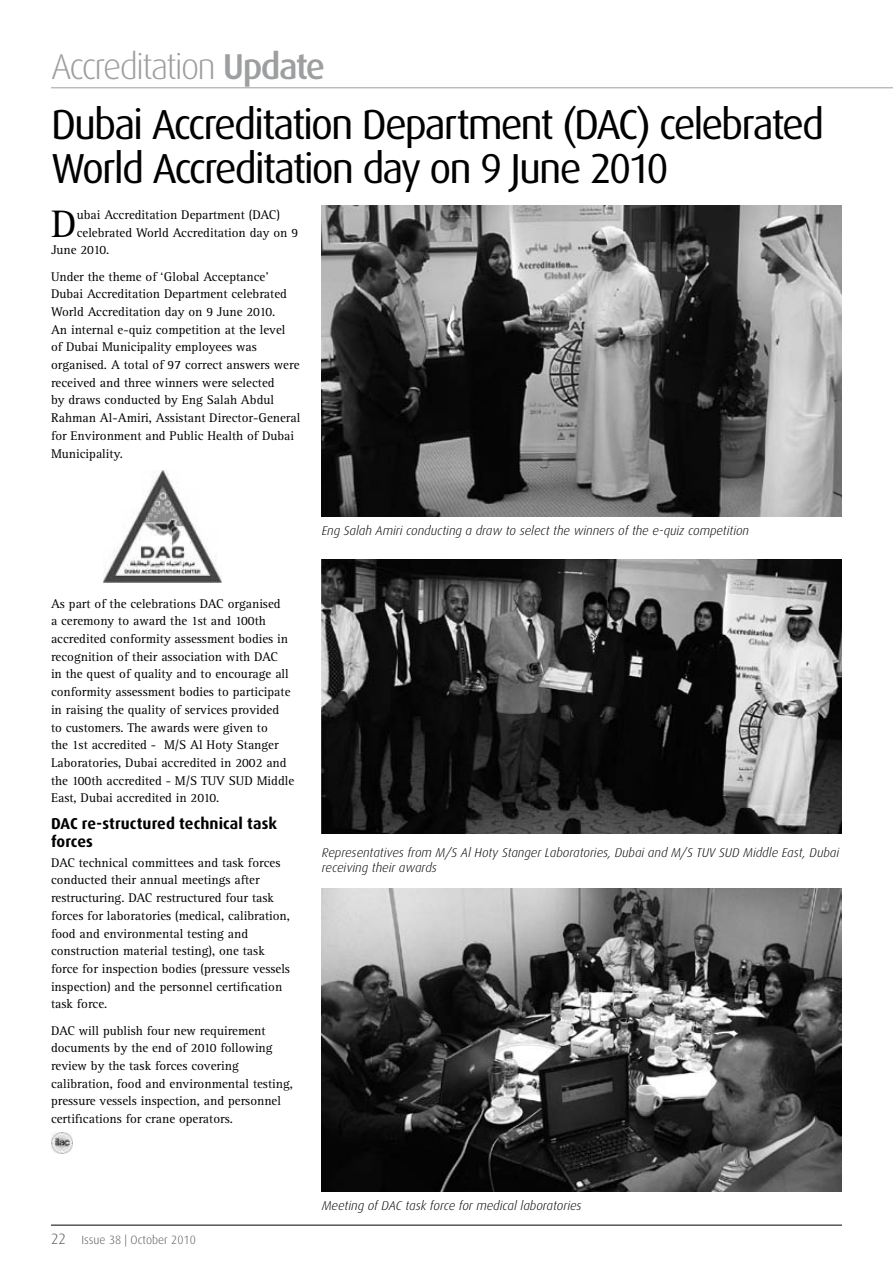
<style>
.page{position:relative;width:893px;height:1263px;background:#fff}
.page>*{position:absolute;margin:0;border:0;box-sizing:border-box;transform-origin:0 0}
.t1{font:42px/43.8px "Dax";letter-spacing:-.05em;color:#000}
.t2{font:39.6px "Rotis Serif";color:#000}
.t3{font:300 36px "Dax";letter-spacing:-.05em;color:#9c9e9f}
.t4{font:700 15.75px/18px "Dax";letter-spacing:.005em;color:#000}
.t5{font:13.05px/17.7px "Rotis Serif";color:#000}
.t6{font:italic 300 12.75px/15.3px "Dax";color:#000}
.t7{font:300 12px "Dax";color:#58585a}
.s1{font-weight:500}
.s2{font-size:15px}
</style>
<div class="page">
<hr style="left:51px;top:1225px;width:791px;height:1px;background:#000">
<hr style="left:51px;top:87px;width:842px;height:1px;background:#9c9e9f">
<img style="left:51px;top:1132px;width:21px;height:22px">
<img style="left:322px;top:206px;width:520px;height:311px">
<img style="left:322px;top:559px;width:520px;height:274px">
<img style="left:322px;top:889px;width:520px;height:302px">
<img style="left:103px;top:470px;width:119px;height:113px">
<h3 class="t3" style="left:51px;top:47px;width:276px">Accreditation <span class="s1">Update</span></h3>
<h1 class="t1" style="left:51px;top:103px;width:775px">Dubai Accreditation Department (DAC) celebrated<br>World Accreditation day on 9 June 2010</h1>
<h2 class="t2" style="left:51px;top:201px;width:27px">D</h2>
<p class="t5" style="left:77px;top:206px;width:205px">ubai Accreditation Department (DAC)</p>
<p class="t5" style="left:77px;top:224px;width:223px">celebrated World Accreditation day on 9</p>
<p class="t5" style="left:51px;top:242px;width:60px">June 2010.</p>
<p class="t5" style="left:51px;top:268px;width:251px">Under the theme of ‘Global Acceptance’ Dubai Accreditation Department celebrated World Accreditation day on 9 June 2010.<br>An internal e-quiz competition at the level<br>of Dubai Municipality employees was organised. A total of 97 correct answers were received and three winners were selected<br>by draws conducted by Eng Salah Abdul Rahman Al-Amiri, Assistant Director-General for Environment and Public Health of Dubai Municipality.</p>
<p class="t5" style="left:51px;top:595px;width:245px">As part of the celebrations DAC organised<br>a ceremony to award the 1st and 100th accredited conformity assessment bodies in recognition of their association with DAC<br>in the quest of quality and to encourage all conformity assessment bodies to participate in raising the quality of services provided<br>to customers. The awards were given to<br>the 1st accredited - M/S Al Hoty Stanger Laboratories, Dubai accredited in 2002 and the 100th accredited - M/S TUV SUD Middle East, Dubai accredited in 2010.</p>
<p class="t4" style="left:51px;top:815px;width:228px">DAC re-structured technical task forces</p>
<p class="t5" style="left:51px;top:854px;width:241px">DAC technical committees and task forces conducted their annual meetings after restructuring. DAC restructured four task forces for laboratories (medical, calibration, food and environmental testing and construction material testing), one task force for inspection bodies (pressure vessels inspection) and the personnel certification task force.</p>
<p class="t5" style="left:51px;top:1022px;width:243px">DAC will publish four new requirement documents by the end of 2010 following review by the task forces covering calibration, food and environmental testing, pressure vessels inspection, and personnel certifications for crane operators.</p>
<p class="t6" style="left:322px;top:523px;width:429px">Eng Salah Amiri conducting a draw to select the winners of the e-quiz competition</p>
<p class="t6" style="left:322px;top:845px;width:519px">Representatives from M/S Al Hoty Stanger Laboratories, Dubai and M/S TUV SUD Middle East, Dubai receiving their awards</p>
<p class="t7" style="left:51px;top:1233px;width:146px"><span class="s2">22</span> Issue 38 | October 2010</p>
<p class="t6" style="left:322px;top:1198px;width:261px">Meeting of DAC task force for medical laboratories</p>
</div>
